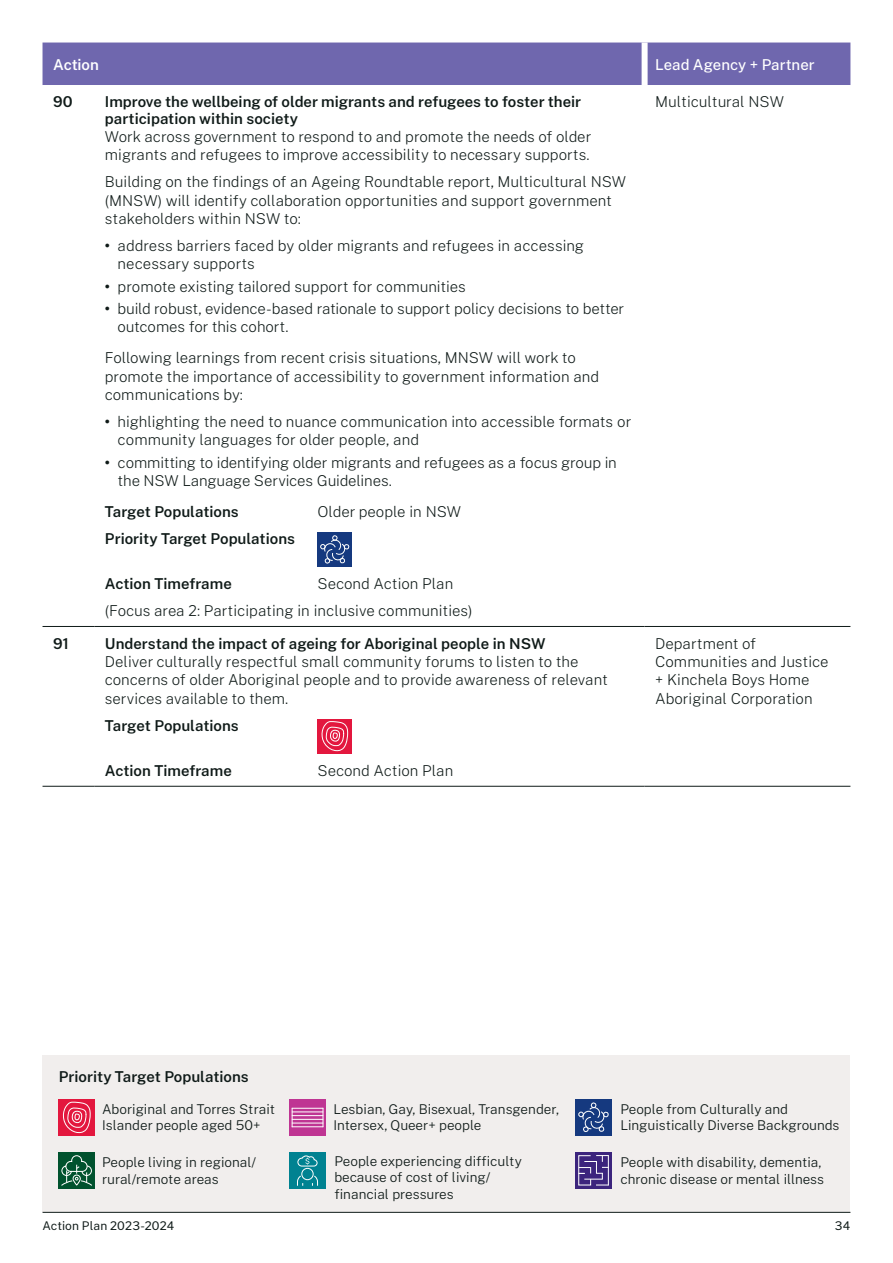
<style>
.page{position:relative;width:893px;height:1263px;background:#fff}
.page>*{position:absolute;margin:0;border:0;box-sizing:border-box;transform-origin:0 0}
.t1{font:200 15px/18.3px "Public Sans";color:#0f1a18}
.t2{font:600 15px/16.5px "Public Sans";color:#0f1a18}
.t3{font:500 15px "Public Sans";color:#fff}
.t4{font:600 15px "Public Sans";letter-spacing:-.01em;color:#fff}
.t5{font:300 13.5px/16.5px "Public Sans";color:#0f1a18}
.t6{font:12px "Public Sans";letter-spacing:.01em;color:#0f1a18}
.s1{font-weight:700}
</style>
<div class="page">
<div style="left:43px;top:43px;width:807px;height:42px;background:#6f67ae"></div>
<div style="left:642px;top:43px;width:6px;height:42px;background:#fff"></div>
<hr style="left:43px;top:626px;width:51px;height:1px;background:#0f1a18">
<hr style="left:94px;top:626px;width:551px;height:1px;background:#0f1a18">
<hr style="left:645px;top:626px;width:205px;height:1px;background:#0f1a18">
<hr style="left:43px;top:786px;width:51px;height:1px;background:#0f1a18">
<hr style="left:94px;top:786px;width:551px;height:1px;background:#0f1a18">
<hr style="left:645px;top:786px;width:205px;height:1px;background:#0f1a18">
<div style="left:317px;top:532px;width:35px;height:35px;background:#15397f"></div>
<svg style="left:320px;top:535px;width:29px;height:29px"></svg>
<div style="left:317px;top:719px;width:35px;height:34px;background:#e3173e"></div>
<svg style="left:321px;top:721px;width:27px;height:31px"></svg>
<div style="left:43px;top:1055px;width:807px;height:157px;background:#f1eeed"></div>
<div style="left:59px;top:1099px;width:36px;height:36px;background:#e3173e"></div>
<svg style="left:62px;top:1101px;width:29px;height:33px"></svg>
<svg style="left:289px;top:1099px;width:36px;height:36px"></svg>
<hr style="left:292px;top:1108px;width:31px;height:1px;background:#fff">
<svg style="left:292px;top:1108px;width:1px;height:18px"></svg>
<svg style="left:323px;top:1108px;width:1px;height:19px"></svg>
<hr style="left:292px;top:1111px;width:31px;height:1px;background:#fff">
<hr style="left:292px;top:1115px;width:31px;height:1px;background:#fff">
<hr style="left:292px;top:1119px;width:31px;height:1px;background:#fff">
<hr style="left:292px;top:1123px;width:31px;height:1px;background:#fff">
<hr style="left:292px;top:1126px;width:31px;height:1px;background:#fff">
<div style="left:575px;top:1099px;width:36px;height:36px;background:#15397f"></div>
<svg style="left:578px;top:1102px;width:31px;height:30px"></svg>
<div style="left:59px;top:1153px;width:36px;height:36px;background:#00522e"></div>
<svg style="left:61px;top:1155px;width:31px;height:31px"></svg>
<div style="left:289px;top:1153px;width:36px;height:36px;background:#008291"></div>
<svg style="left:297px;top:1155px;width:21px;height:12px"></svg>
<div style="left:301px;top:1168px;width:13px;height:12px;border:1px solid #fff;border-radius:50%"></div>
<svg style="left:297px;top:1175px;width:6px;height:11px"></svg>
<svg style="left:312px;top:1175px;width:6px;height:11px"></svg>
<div style="left:575px;top:1152px;width:36px;height:36px;background:#3c247d"></div>
<svg style="left:578px;top:1155px;width:31px;height:31px"></svg>
<hr style="left:43px;top:1212px;width:807px;height:1px;background:#0f1a18">
<p class="t4" style="left:53px;top:55px;width:47px">Action</p>
<p class="t3" style="left:655px;top:55px;width:161px">Lead Agency + Partner</p>
<p class="t2" style="left:53px;top:93px;width:21px">90</p>
<p class="t2" style="left:105px;top:93px;width:478px">Improve the wellbeing of older migrants and refugees to foster their participation within society</p>
<p class="t1" style="left:105px;top:127px;width:488px">Work across government to respond to and promote the needs of older migrants and refugees to improve accessibility to necessary supports.</p>
<p class="t1" style="left:105px;top:172px;width:523px">Building on the findings of an Ageing Roundtable report, Multicultural NSW (MNSW) will identify collaboration opportunities and support government stakeholders within NSW to:</p>
<p class="t1" style="left:118px;top:236px;width:468px;text-indent:-13px"><span class="s1">•</span> address barriers faced by older migrants and refugees in accessing necessary supports</p>
<p class="t1" style="left:105px;top:277px;width:363px"><span class="s1">•</span> promote existing tailored support for communities</p>
<p class="t1" style="left:118px;top:299px;width:508px;text-indent:-13px"><span class="s1">•</span> build robust, evidence-based rationale to support policy decisions to better outcomes for this cohort.</p>
<p class="t1" style="left:105px;top:349px;width:496px">Following learnings from recent crisis situations, MNSW will work to promote the importance of accessibility to government information and communications by:</p>
<p class="t1" style="left:118px;top:412px;width:515px;text-indent:-13px"><span class="s1">•</span> highlighting the need to nuance communication into accessible formats or community languages for older people, and</p>
<p class="t1" style="left:118px;top:453px;width:501px;text-indent:-13px"><span class="s1">•</span> committing to identifying older migrants and refugees as a focus group in the NSW Language Services Guidelines.</p>
<p class="t2" style="left:105px;top:503px;width:135px">Target Populations</p>
<p class="t1" style="left:317px;top:502px;width:145px">Older people in NSW</p>
<p class="t2" style="left:105px;top:530px;width:192px">Priority Target Populations</p>
<p class="t2" style="left:105px;top:575px;width:128px">Action Timeframe</p>
<p class="t1" style="left:317px;top:574px;width:137px">Second Action Plan</p>
<p class="t1" style="left:105px;top:601px;width:369px">(Focus area 2: Participating in inclusive communities)</p>
<p class="t1" style="left:655px;top:93px;width:130px">Multicultural NSW</p>
<p class="t2" style="left:53px;top:635px;width:17px">91</p>
<p class="t2" style="left:105px;top:635px;width:442px">Understand the impact of ageing for Aboriginal people in NSW</p>
<p class="t1" style="left:105px;top:652px;width:505px">Deliver culturally respectful small community forums to listen to the concerns of older Aboriginal people and to provide awareness of relevant services available to them.</p>
<p class="t2" style="left:105px;top:717px;width:135px">Target Populations</p>
<p class="t2" style="left:105px;top:762px;width:128px">Action Timeframe</p>
<p class="t1" style="left:317px;top:761px;width:137px">Second Action Plan</p>
<p class="t1" style="left:655px;top:634px;width:175px">Department of<br>Communities and Justice + Kinchela Boys Home<br>Aboriginal Corporation</p>
<p class="t2" style="left:59px;top:1068px;width:192px">Priority Target Populations</p>
<p class="t5" style="left:102px;top:1100px;width:175px">Aboriginal and Torres Strait<br>Islander people aged 50+</p>
<p class="t5" style="left:334px;top:1100px;width:227px">Lesbian, Gay, Bisexual, Transgender,<br>Intersex, Queer+ people</p>
<p class="t5" style="left:620px;top:1100px;width:221px">People from Culturally and<br>Linguistically Diverse Backgrounds</p>
<p class="t5" style="left:102px;top:1154px;width:156px">People living in regional/ rural/remote areas</p>
<p class="t5" style="left:334px;top:1152px;width:189px">People experiencing difficulty because of cost of living/ financial pressures</p>
<p class="t5" style="left:620px;top:1154px;width:205px">People with disability, dementia, chronic disease or mental illness</p>
<p class="t6" style="left:43px;top:1218px;width:133px">Action Plan 2023-2024</p>
<p class="t6" style="left:835px;top:1218px;width:17px">34</p>
</div>
